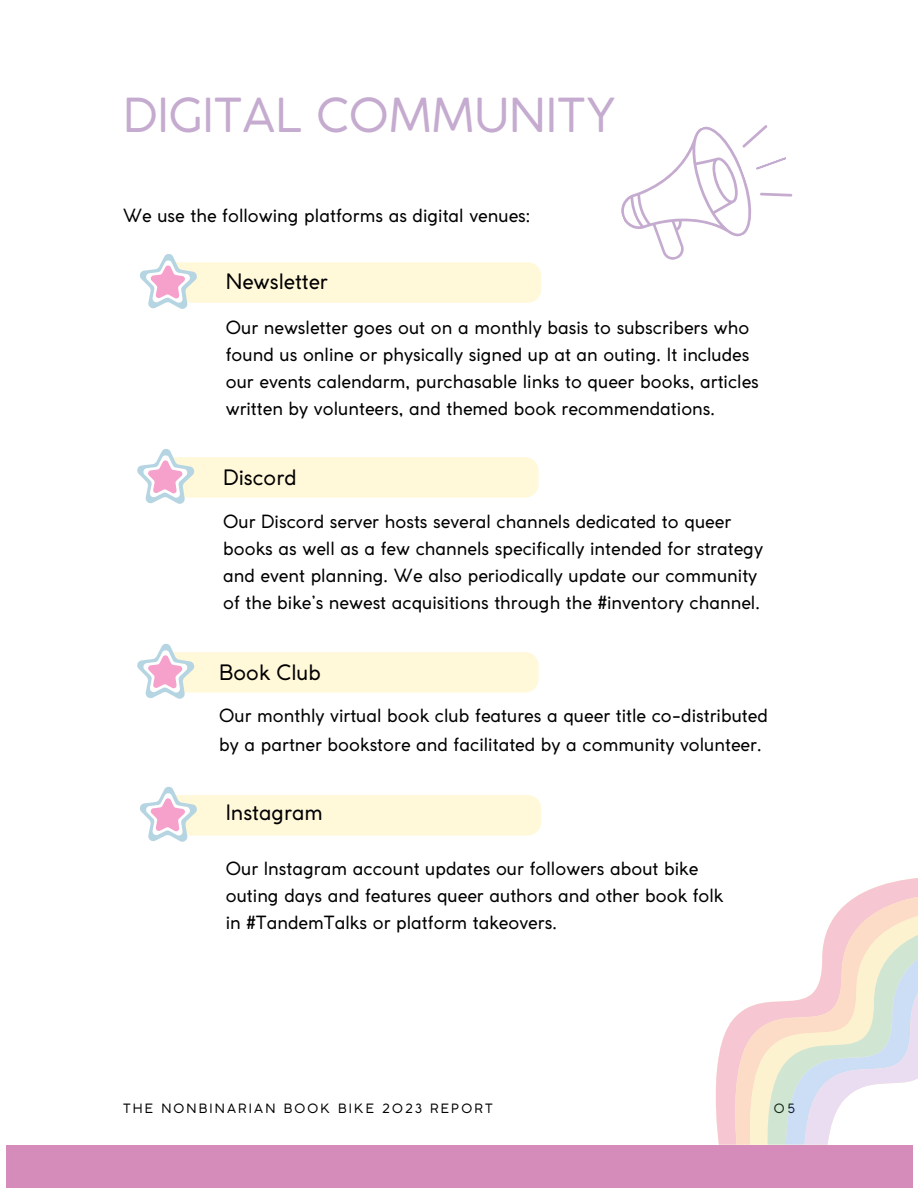
<style>
.page{position:relative;width:918px;height:1188px;background:#fff}
.page>*{position:absolute;margin:0;border:0;box-sizing:border-box;transform-origin:0 0}
.t1{font:46.35px "Coco Gothic";color:#c5abcf}
.t2{font:21px "Coco Gothic";color:#000001}
.t3{font:18px/27px "Coco Gothic";color:#000001}
.t4{font:18px/29.2px "Coco Gothic";color:#000}
.t5{font:12.75px "Coco Gothic";letter-spacing:.17em;color:#000001}
</style>
<div class="page">
<div style="left:6px;top:1145px;width:906px;height:43px;background:#d58cba"></div>
<svg style="left:139px;top:254px;width:402px;height:55px"></svg>
<svg style="left:137px;top:449px;width:401px;height:55px"></svg>
<svg style="left:140px;top:786px;width:401px;height:56px"></svg>
<svg style="left:137px;top:643px;width:401px;height:56px"></svg>
<svg style="left:621px;top:125px;width:172px;height:135px"></svg>
<svg style="left:715px;top:878px;width:203px;height:267px"></svg>
<svg style="left:732px;top:892px;width:186px;height:253px"></svg>
<svg style="left:749px;top:908px;width:169px;height:237px"></svg>
<p class="t1" style="left:123px;top:98px;width:495px">DIGITAL COMMUNITY</p>
<p class="t3" style="left:123px;top:204px;width:409px">We use the following platforms as digital venues:</p>
<p class="t2" style="left:226px;top:274px;width:104px">Newsletter</p>
<p class="t3" style="left:226px;top:315px;width:535px">Our newsletter goes out on a monthly basis to subscribers who found us online or physically signed up at an outing. It includes our events calendarm, purchasable links to queer books, articles written by volunteers, and themed book recommendations.</p>
<p class="t2" style="left:223px;top:470px;width:75px">Discord</p>
<p class="t3" style="left:223px;top:510px;width:541px">Our Discord server hosts several channels dedicated to queer books as well as a few channels specifically intended for strategy and event planning. We also periodically update our community of the bike’s newest acquisitions through the #inventory channel.</p>
<p class="t2" style="left:219px;top:664px;width:103px">Book Club</p>
<p class="t4" style="left:219px;top:702px;width:550px">Our monthly virtual book club features a queer title co-distributed by a partner bookstore and facilitated by a community volunteer.</p>
<p class="t2" style="left:226px;top:804px;width:99px">Instagram</p>
<p class="t3" style="left:226px;top:857px;width:499px">Our Instagram account updates our followers about bike outing days and features queer authors and other book folk in #TandemTalks or platform takeovers.</p>
<p class="t5" style="left:123px;top:1104px;width:371px">THE NONBINARIAN BOOK BIKE 2023 REPORT</p>
<p class="t5" style="left:774px;top:1104px;width:23px">05</p>
</div>
